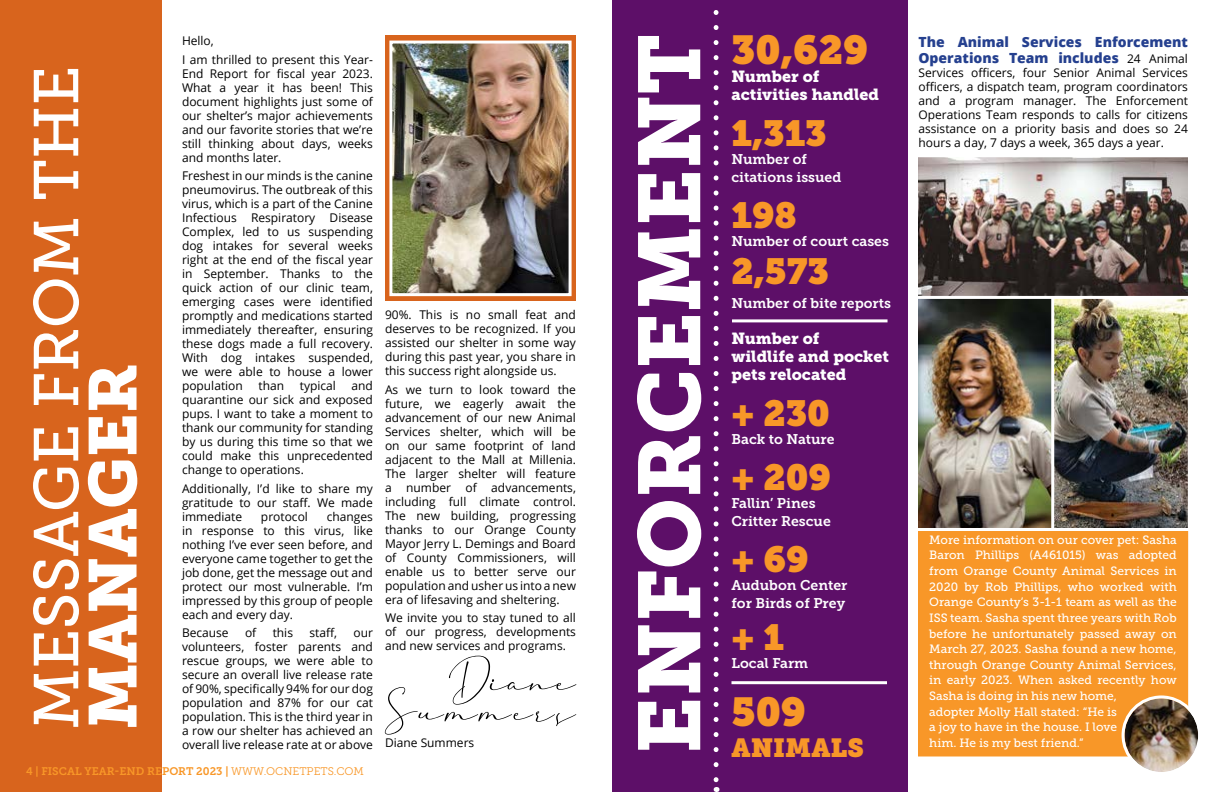
<style>
.page{position:relative;width:1224px;height:792px;background:#fff}
.page>*{position:absolute;margin:0;border:0;box-sizing:border-box;transform-origin:0 0}
.Heading_3{font:87px "Museo Slab 900";color:#fff}
.Subheading_2{font:67px "Museo Slab 900";color:#fff}
.Body_Copy{font:64px "Cherolina";letter-spacing:.05em;color:#000}
.Heading_2{font:63px "Museo Slab 500";color:#fff}
.numbers{font:40px "Museo Slab";color:#f89728}
.LG_Blue_Num{font:40px "Museo Slab";color:#f89728}
.MD_Org_Num{font:36px "Museo Slab";color:#f89728}
.LG_Blue_Num-2{font:26px "Museo Slab";color:#f89728}
.White_Des_1{font:16px/18px "Museo Slab 900";color:#fff}
.White_Des_1-2{font:14px/18px "Museo Slab 700";color:#fff}
.Body_Copy-2{font:800 14px/16px "Open Sans";color:#25408f}
.numbers-2{font:14px/18px "Museo Slab 700";color:#fff}
.Body_Copy-3{font:12px/14px "Open Sans";color:#000;text-align:justify}
.t1{font:12px/15.6px "Museo Slab 500";color:#fff}
.t2{font:11px "Museo Slab 700";color:#f89728}
.s1{font-family:"Museo Slab 300"}
.s2{font-weight:400;font-size:12px;color:#000}
</style>
<div class="page">
<div style="left:612px;top:0;width:296px;height:792px;background:#5d0f68"></div>
<div style="left:0;top:0;width:161px;height:792px;background:#d8641d"></div>
<div style="left:915px;top:526px;width:276px;height:234px;background:#f89728;border:3px solid #fff"></div>
<svg style="left:714px;top:12px;width:5px;height:780px"></svg>
<img style="left:915px;top:300px;width:276px;height:232px">
<hr style="left:731px;top:681px;width:156px;height:3px;background:#fff">
<hr style="left:732px;top:319px;width:156px;height:3px;background:#fff">
<img style="left:918px;top:157px;width:270px;height:143px">
<div style="left:385px;top:36px;width:191px;height:265px;background:#d8641d"></div>
<img style="left:393px;top:45px;width:175px;height:247px">
<div style="left:389px;top:41px;width:183px;height:255px;border:3px solid #fff"></div>
<img style="left:1125px;top:698px;width:73px;height:74px;border-radius:37px">
<div style="left:1122px;top:695px;width:79px;height:80px;border:3px solid #fff;border-radius:50%"></div>
<h1 class="Heading_2" style="left:21px;top:729px;width:665px;rotate:-90deg">MESSAGE FROM THE</h1>
<h2 class="Subheading_2" style="left:74px;top:729px;width:367px;rotate:-90deg">MANAGER</h2>
<p class="Body_Copy-3" style="left:182px;top:34px;width:33px">Hello,</p>
<p class="Body_Copy-3" style="left:182px;top:52px;width:193px">I am thrilled to present this Year-End Report for fiscal year 2023.<br>What a year it has been! This document highlights just some of our shelter’s major achievements and our favorite stories that we’re still thinking about days, weeks and months later.</p>
<p class="Body_Copy-3" style="left:182px;top:169px;width:193px">Freshest in our minds is the canine pneumovirus. The outbreak of this virus, which is a part of the Canine Infectious Respiratory Disease Complex, led to us suspending dog intakes for several weeks right at the end of the fiscal year in September. Thanks to the quick action of our clinic team, emerging cases were identified promptly and medications started immediately thereafter, ensuring these dogs made a full recovery.<br>With dog intakes suspended, we were able to house a lower population</p>
<p class="Body_Copy-3" style="left:182px;top:379px;width:193px;text-indent:170px">and quarantine our sick and exposed pups. I want to take a moment to thank our community for standing by us during this time so that we could make this unprecedented change to operations.</p>
<p class="Body_Copy-3" style="left:182px;top:481px;width:192px">Additionally, I’d like to share my gratitude to our staff. We made immediate</p>
<p class="Body_Copy-3" style="left:259px;top:379px;width:27px">than</p>
<p class="Body_Copy-3" style="left:300px;top:379px;width:38px">typical</p>
<p class="Body_Copy-3" style="left:182px;top:509px;width:193px;text-indent:145px">changes in response to this virus, like nothing I’ve ever seen before, and everyone came together to get the job done, get the message out and protect our most vulnerable. I’m impressed by this group of people each and every day.</p>
<p class="Body_Copy-3" style="left:182px;top:626px;width:48px">Because</p>
<p class="Body_Copy-3" style="left:245px;top:626px;width:13px">of</p>
<p class="Body_Copy-3" style="left:273px;top:626px;width:22px">this</p>
<p class="Body_Copy-3" style="left:309px;top:626px;width:29px">staff,</p>
<p class="Body_Copy-3" style="left:261px;top:509px;width:48px">protocol</p>
<p class="Body_Copy-3" style="left:182px;top:626px;width:193px;text-indent:171px">our volunteers, foster parents and rescue groups, we were able to secure an overall live release rate of 90%, specifically 94% for our dog population and 87% for our cat population. This is the third year in a row our shelter has achieved an overall live release rate at or above</p>
<p class="t2" style="left:26px;top:765px;width:339px">4 | FISCAL YEAR-END REPORT 2023 | <span class="s1">WWW.OCNETPETS.COM</span></p>
<p class="Body_Copy-3" style="left:385px;top:308px;width:193px">90%. This is no small feat and deserves to be recognized. If you assisted our shelter in some way during this past year, you share in this success right alongside us.</p>
<p class="Body_Copy-3" style="left:385px;top:382px;width:193px">As we turn to look toward the future, we eagerly await the advancement of our new Animal Services shelter, which will be on our same footprint of land adjacent to the Mall at Millenia.<br>The larger shelter will feature a number of advancements, including full climate control.<br>The new building, progressing thanks to our Orange County Mayor Jerry L. Demings and Board of County Commissioners, will enable us to better serve our population and usher us into a new era of lifesaving and sheltering.</p>
<p class="Body_Copy-3" style="left:385px;top:611px;width:193px">We invite you to stay tuned to all of our progress, developments and new services and programs.</p>
<p class="Body_Copy" style="left:449px;top:648px;width:128px">Diane</p>
<p class="Body_Copy" style="left:385px;top:678px;width:192px">Summers</p>
<p class="Body_Copy-3" style="left:385px;top:736px;width:91px">Diane Summers</p>
<h1 class="Heading_3" style="left:619px;top:754px;width:722px;rotate:-90deg">ENFORCEMENT</h1>
<h3 class="numbers" style="left:731px;top:26px;width:138px">30,629</h3>
<p class="White_Des_1" style="left:731px;top:68px;width:149px">Number of activities handled</p>
<h3 class="MD_Org_Num" style="left:731px;top:112px;width:97px">1,313</h3>
<p class="White_Des_1-2" style="left:731px;top:150px;width:111px">Number of citations issued</p>
<h3 class="MD_Org_Num" style="left:731px;top:194px;width:67px">198</h3>
<p class="White_Des_1-2" style="left:731px;top:232px;width:159px">Number of court cases</p>
<h3 class="MD_Org_Num" style="left:731px;top:250px;width:99px">2,573</h3>
<p class="White_Des_1-2" style="left:731px;top:294px;width:161px">Number of bite reports</p>
<p class="White_Des_1" style="left:731px;top:330px;width:159px">Number of<br>wildlife and pocket pets relocated</p>
<h3 class="MD_Org_Num" style="left:731px;top:392px;width:100px">+ 230</h3>
<p class="White_Des_1-2" style="left:731px;top:430px;width:105px">Back to Nature</p>
<h3 class="MD_Org_Num" style="left:731px;top:456px;width:101px">+ 209</h3>
<p class="White_Des_1-2" style="left:731px;top:494px;width:101px">Fallin’ Pines<br>Critter Rescue</p>
<h3 class="MD_Org_Num" style="left:731px;top:538px;width:79px">+ 69</h3>
<h3 class="numbers-2" style="left:731px;top:576px;width:117px">Audubon Center for Birds of Prey</h3>
<h3 class="MD_Org_Num" style="left:731px;top:616px;width:54px">+ 1</h3>
<p class="White_Des_1-2" style="left:731px;top:654px;width:78px">Local Farm</p>
<h3 class="LG_Blue_Num" style="left:731px;top:688px;width:76px">509</h3>
<h3 class="LG_Blue_Num-2" style="left:731px;top:732px;width:134px">ANIMALS</h3>
<p class="Body_Copy-2" style="left:918px;top:33px;width:271px">The Animal Services Enforcement<br>Operations Team includes <span class="s2">24 Animal</span></p>
<p class="Body_Copy-3" style="left:918px;top:65px;width:271px">Services officers, four Senior Animal Services officers, a dispatch team, program coordinators and a program manager. The Enforcement Operations Team responds to calls for citizens assistance on a priority basis and does so 24 hours a day, 7 days a week, 365 days a year.</p>
<p class="t1" style="left:929px;top:532px;width:249px">More information on our cover pet: Sasha Baron Phillips (A461015) was adopted from Orange County Animal Services in 2020 by Rob Phillips, who worked with Orange County’s 3-1-1 team as well as the ISS team. Sasha spent three years with Rob before he unfortunately passed away on March 27, 2023. Sasha found a new home, through Orange County Animal Services, in early 2023. When asked recently how Sasha is doing in his new home,<br>adopter Molly Hall stated: “He is<br>a joy to have in the house. I love<br>him. He is my best friend.”</p>
</div>
